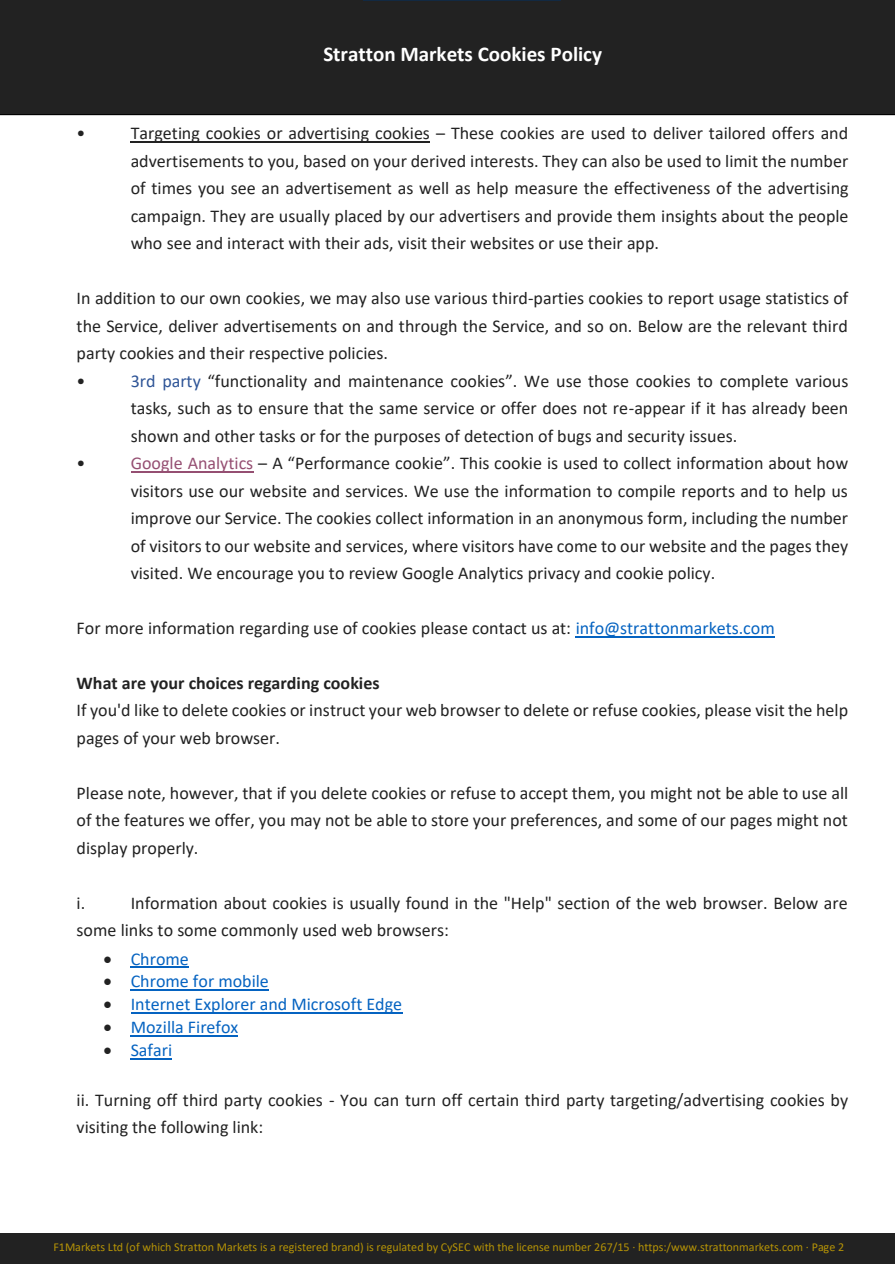
<style>
.page{position:relative;width:895px;height:1264px;background:#fff}
.page>*{position:absolute;margin:0;border:0;box-sizing:border-box;transform-origin:0 0}
.t1{font:700 21px "Calibri";color:#fff}
.t2{font:18px/27.5px "Calibri";color:#222;text-align:justify}
.t3{font:18px "Calibri";color:#0563c1}
.t4{font:700 18px "Calibri";color:#222}
.t5{font:12px "Calibri";letter-spacing:-.005em;color:#b59306}
.s1{color:#2f5597}
.s2{color:#954f72}
.s3{color:#0563c1}
.s4{color:#222}
</style>
<div class="page">
<div style="left:0;top:0;width:894px;height:115px;background:#222"></div>
<hr style="left:363px;top:0;width:197px;height:1px;background:#122942">
<div style="left:0;top:1233px;width:894px;height:31px;background:#222"></div>
<div style="left:308px;top:35px;width:308px;height:46px;background:#222"></div>
<hr style="left:131px;top:141px;width:299px;height:2px;background:#222">
<hr style="left:131px;top:471px;width:122px;height:1px;background:#954f72">
<hr style="left:575px;top:636px;width:199px;height:1px;background:#0563c1">
<hr style="left:131px;top:966px;width:58px;height:2px;background:#0563c1">
<hr style="left:131px;top:989px;width:138px;height:2px;background:#0563c1">
<hr style="left:131px;top:1012px;width:271px;height:1px;background:#0563c1">
<hr style="left:131px;top:1035px;width:107px;height:1px;background:#0563c1">
<hr style="left:131px;top:1058px;width:41px;height:1px;background:#0563c1">
<p class="t1" style="left:323px;top:39px;width:280px">Stratton Markets Cookies Policy</p>
<p class="t2" style="left:76px;top:119px;width:10px">•</p>
<p class="t2" style="left:131px;top:119px;width:719px">Targeting cookies or advertising cookies – These cookies are used to deliver tailored offers and advertisements to you, based on your derived interests. They can also be used to limit the number of times you see an advertisement as well as help measure the effectiveness of the advertising campaign. They are usually placed by our advertisers and provide them insights about the people who see and interact with their ads, visit their websites or use their app.</p>
<p class="t2" style="left:77px;top:284px;width:772px;text-align:left">In addition to our own cookies, we may also use various third-parties cookies to report usage statistics of the Service, deliver advertisements on and through the Service, and so on. Below are the relevant third party cookies and their respective policies.<br>•</p>
<p class="t2" style="left:131px;top:366px;width:718px"><span class="s1">3rd party</span> “functionality and maintenance cookies”. We use those cookies to complete various tasks, such as to ensure that the same service or offer does not re-appear if it has already been shown and other tasks or for the purposes of detection of bugs and security issues.</p>
<p class="t2" style="left:76px;top:449px;width:10px">•</p>
<p class="t2" style="left:131px;top:449px;width:718px"><span class="s2">Google Analytics</span> – A “Performance cookie”. This cookie is used to collect information about how visitors use our website and services. We use the information to compile reports and to help us improve our Service. The cookies collect information in an anonymous form, including the number of visitors to our website and services, where visitors have come to our website and the pages they visited. We encourage you to review Google Analytics privacy and cookie policy.</p>
<p class="t2" style="left:76px;top:614px;width:699px">For more information regarding use of cookies please contact us at: <span class="s3">info@strattonmarkets.com</span></p>
<p class="t4" style="left:76px;top:670px;width:304px">What are your choices regarding cookies</p>
<p class="t2" style="left:76px;top:696px;width:772px">If you'd like to delete cookies or instruct your web browser to delete or refuse cookies, please visit the help pages of your web browser.</p>
<p class="t2" style="left:76px;top:778px;width:772px">Please note, however, that if you delete cookies or refuse to accept them, you might not be able to use all of the features we offer, you may not be able to store your preferences, and some of our pages might not display properly.</p>
<p class="t2" style="left:76px;top:888px;width:772px;text-indent:54px">Information about cookies is usually found in the "Help" section of the web browser. Below are some links to some commonly used web browsers:</p>
<p class="t3" style="left:104px;top:946px;width:87px"><span class="s4">•</span> Chrome</p>
<p class="t3" style="left:104px;top:969px;width:167px"><span class="s4">•</span> Chrome for mobile</p>
<p class="t3" style="left:104px;top:992px;width:300px"><span class="s4">•</span> Internet Explorer and Microsoft Edge</p>
<p class="t3" style="left:104px;top:1015px;width:136px"><span class="s4">•</span> Mozilla Firefox</p>
<p class="t3" style="left:104px;top:1038px;width:70px"><span class="s4">•</span> Safari</p>
<p class="t2" style="left:76px;top:1085px;width:772px">ii. Turning off third party cookies - You can turn off certain third party targeting/advertising cookies by visiting the following link:</p>
<p class="t2" style="left:76px;top:888px;width:10px">i.</p>
<p class="t5" style="left:53px;top:1238px;width:792px">F1Markets Ltd (of which Stratton Markets is a registered brand) is regulated by CySEC with the license number 267/15 · https:/www.strattonmarkets.com · Page 2</p>
</div>
